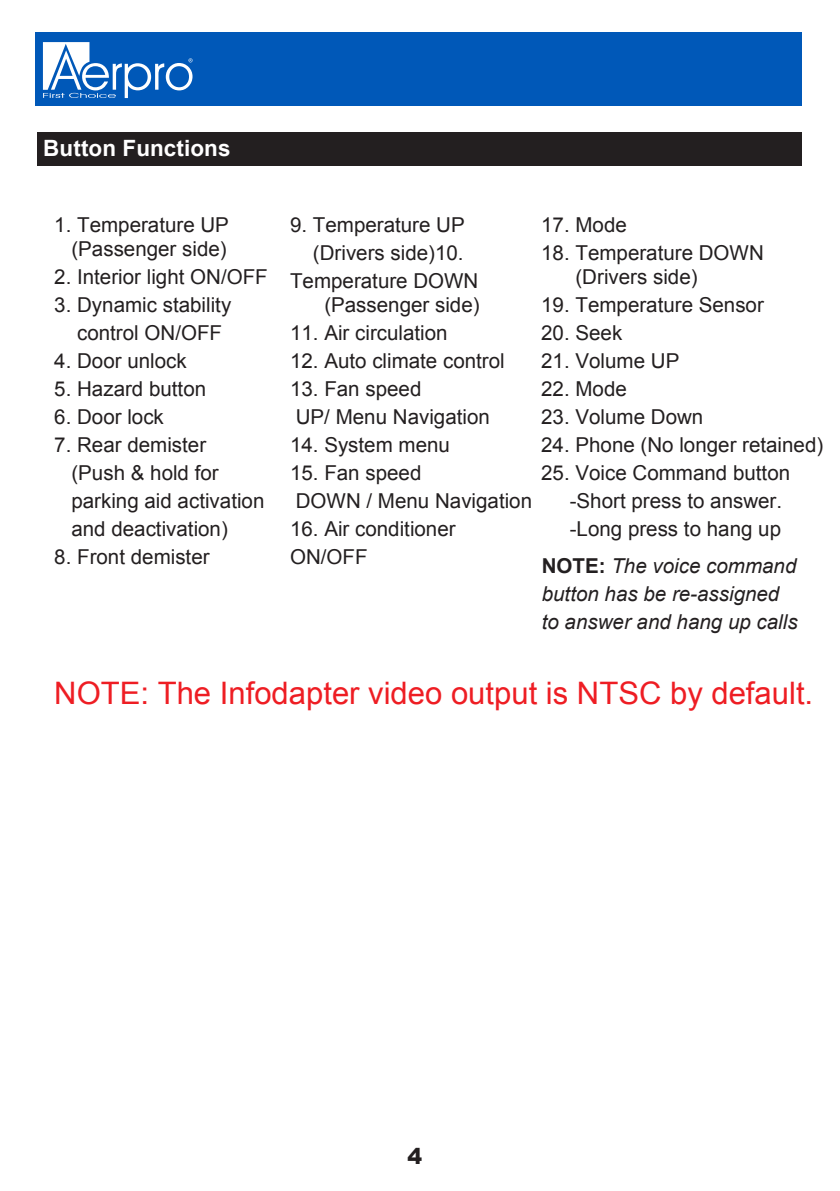
<style>
.page{position:relative;width:840px;height:1191px;background:#fff}
.page>*{position:absolute;margin:0;border:0;box-sizing:border-box;transform-origin:0 0}
.t1{font:31px "Arial";color:#ee1d23}
.t2{font:700 22.4px "Arial";letter-spacing:.005em;color:#fff}
.t3{font:900 22px "Arial";color:#231f20}
.t4{font:20.6px/28px "Arial";color:#231f20}
.t5{font:italic 20.6px/28px "Arial";color:#231f20}
.s1{font-weight:700;font-style:normal}
</style>
<div class="page">
<div style="left:35px;top:33px;width:766px;height:73px;background:#0058b8"></div>
<svg style="left:43px;top:42px;width:149px;height:56px"></svg>
<div style="left:37px;top:132px;width:764px;height:33px;background:#231f20"></div>
<p class="t2" style="left:43px;top:133px;width:189px">Button Functions</p>
<p class="t4" style="left:54px;top:213px;width:176px;line-height:24px;text-align:right">1. Temperature UP (Passenger side)</p>
<p class="t4" style="left:54px;top:263px;width:215px">2. Interior light ON/OFF</p>
<p class="t4" style="left:77px;top:291px;width:155px;text-indent:-23px">3. Dynamic stability control ON/OFF</p>
<p class="t4" style="left:54px;top:347px;width:134px">4. Door unlock</p>
<p class="t4" style="left:54px;top:375px;width:153px">5. Hazard button</p>
<p class="t4" style="left:54px;top:403px;width:111px">6. Door lock</p>
<p class="t4" style="left:71px;top:431px;width:194px;text-indent:-17px">7. Rear demister (Push &amp; hold for parking aid activation and deactivation)</p>
<p class="t4" style="left:54px;top:543px;width:157px">8. Front demister</p>
<p class="t4" style="left:290px;top:211px;width:176px">9. Temperature UP</p>
<p class="t4" style="left:313px;top:239px;width:152px">(Drivers side)10.</p>
<p class="t4" style="left:290px;top:267px;width:190px">Temperature DOWN</p>
<p class="t4" style="left:324px;top:291px;width:157px">(Passenger side)</p>
<p class="t4" style="left:290px;top:319px;width:159px">11. Air circulation</p>
<p class="t4" style="left:290px;top:347px;width:216px">12. Auto climate control</p>
<p class="t4" style="left:290px;top:375px;width:201px">13. Fan speed<br>UP/ Menu Navigation</p>
<p class="t4" style="left:290px;top:431px;width:161px">14. System menu</p>
<p class="t4" style="left:290px;top:459px;width:243px">15. Fan speed<br>DOWN / Menu Navigation</p>
<p class="t4" style="left:290px;top:515px;width:167px">16. Air conditioner<br>ON/OFF</p>
<p class="t4" style="left:541px;top:211px;width:87px">17. Mode</p>
<p class="t4" style="left:575px;top:241px;width:190px;line-height:24px;text-indent:-34px">18. Temperature DOWN (Drivers side)</p>
<p class="t4" style="left:541px;top:291px;width:224px">19. Temperature Sensor</p>
<p class="t4" style="left:541px;top:319px;width:83px">20. Seek</p>
<p class="t4" style="left:541px;top:347px;width:140px">21. Volume UP</p>
<p class="t4" style="left:541px;top:375px;width:87px">22. Mode</p>
<p class="t4" style="left:541px;top:403px;width:164px">23. Volume Down</p>
<p class="t4" style="left:541px;top:431px;width:283px">24. Phone (No longer retained)</p>
<p class="t4" style="left:569px;top:459px;width:222px;text-indent:-29px">25. Voice Command button -Short press to answer. -Long press to hang up</p>
<p class="t5" style="left:541px;top:552px;width:257px"><span class="s1">NOTE:</span> The voice command button has be re-assigned to answer and hang up calls</p>
<h1 class="t1" style="left:54px;top:672px;width:760px">NOTE: The Infodapter video output is NTSC by default.</h1>
<p class="t3" style="left:407px;top:1140px;width:16px">4</p>
</div>
